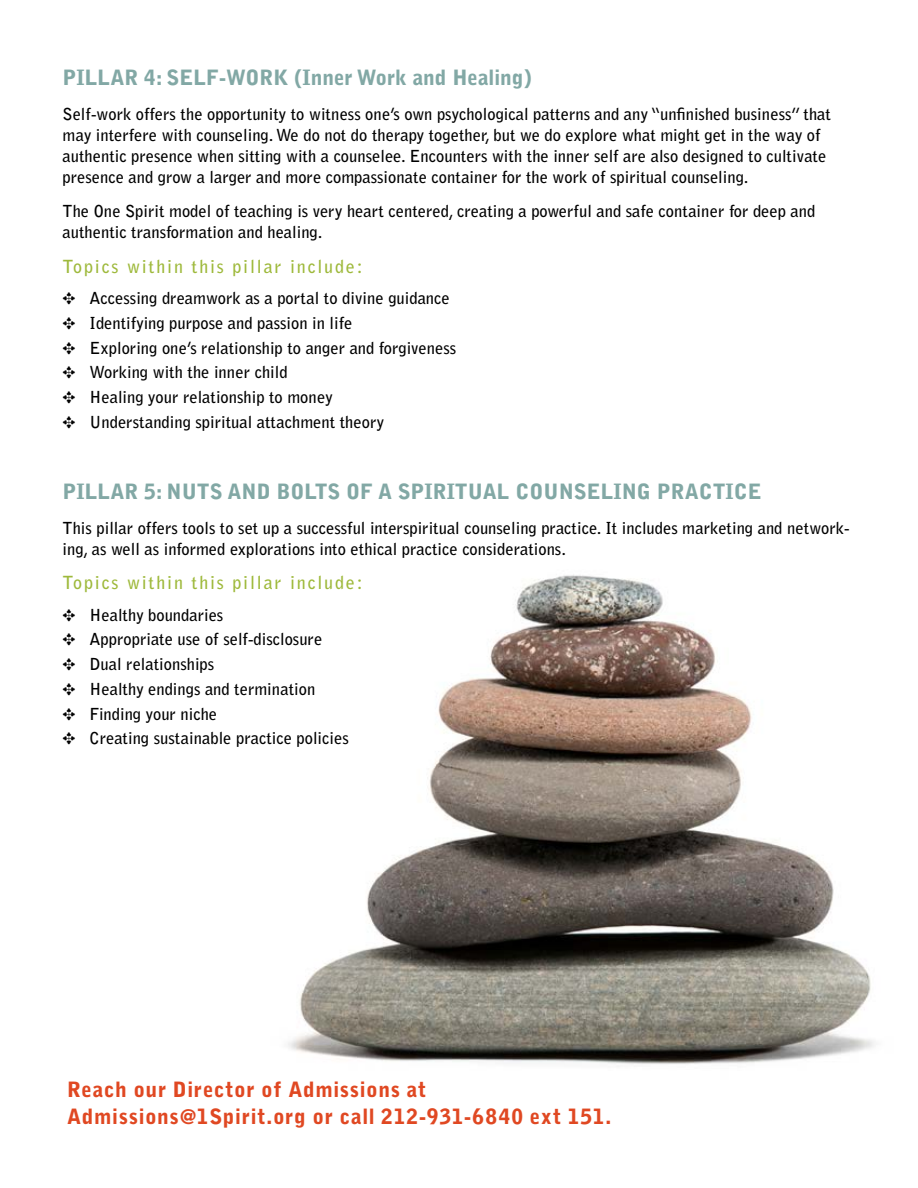
<style>
.page{position:relative;width:918px;height:1188px;background:#fff}
.page>*{position:absolute;margin:0;border:0;box-sizing:border-box;transform-origin:0 0}
.t1{font:900 21px "Bell Gothic Std";color:#82a8a5}
.t2{font:900 21px/27px "Bell Gothic Std";letter-spacing:.04em;color:#e04822}
.t3{font:700 18px "Bell Gothic Std";color:#9eb93b}
.t4{font:700 16.5px/24.8px "Bell Gothic Std";color:#000}
</style>
<div class="page">
<img style="left:288px;top:574px;width:586px;height:490px">
<p class="t1" style="left:63px;top:65px;width:471px">Pillar 4: Self-Work (Inner Work and Healing)</p>
<p class="t4" style="left:63px;top:103px;width:770px;line-height:21px">Self-work offers the opportunity to witness one’s own psychological patterns and any “unfinished business” that may interfere with counseling. We do not do therapy together, but we do explore what might get in the way of authentic presence when sitting with a counselee. Encounters with the inner self are also designed to cultivate presence and grow a larger and more compassionate container for the work of spiritual counseling.</p>
<p class="t4" style="left:63px;top:201px;width:754px;line-height:21px">The One Spirit model of teaching is very heart centered, creating a powerful and safe container for deep and authentic transformation and healing.</p>
<p class="t3" style="left:63px;top:255px;width:302px">Topics within this pillar include:</p>
<p class="t4" style="left:63px;top:286px;width:395px">✥ Accessing dreamwork as a portal to divine guidance ✥ Identifying purpose and passion in life<br>✥ Exploring one’s relationship to anger and forgiveness ✥ Working with the inner child<br>✥ H ealing your relationship to money<br>✥ U nderstanding spiritual attachment theory</p>
<p class="t1" style="left:63px;top:479px;width:701px">Pillar 5: N uts and Bolts of a Spiritual Counseling Practic e</p>
<p class="t4" style="left:63px;top:517px;width:789px;line-height:21px">This pillar offers tools to set up a successful interspiritual counseling practice. It includes marketing and network&shy;ing, as well as informed explorations into ethical practice considerations.</p>
<p class="t3" style="left:63px;top:572px;width:302px">Topics within this pillar include:</p>
<p class="t4" style="left:63px;top:602px;width:288px">✥ H ealthy boundaries<br>✥ Appropriate use of self-disclosure<br>✥ Dual relationships<br>✥ H ealthy endings and termination<br>✥ Finding your niche<br>✥ Creating sustainable practice policies</p>
<p class="t2" style="left:67px;top:1076px;width:546px">Reach our D irector of Admissions at<br>Admissions@1Spirit.org or call 212-931-6840 ext 151.</p>
</div>
